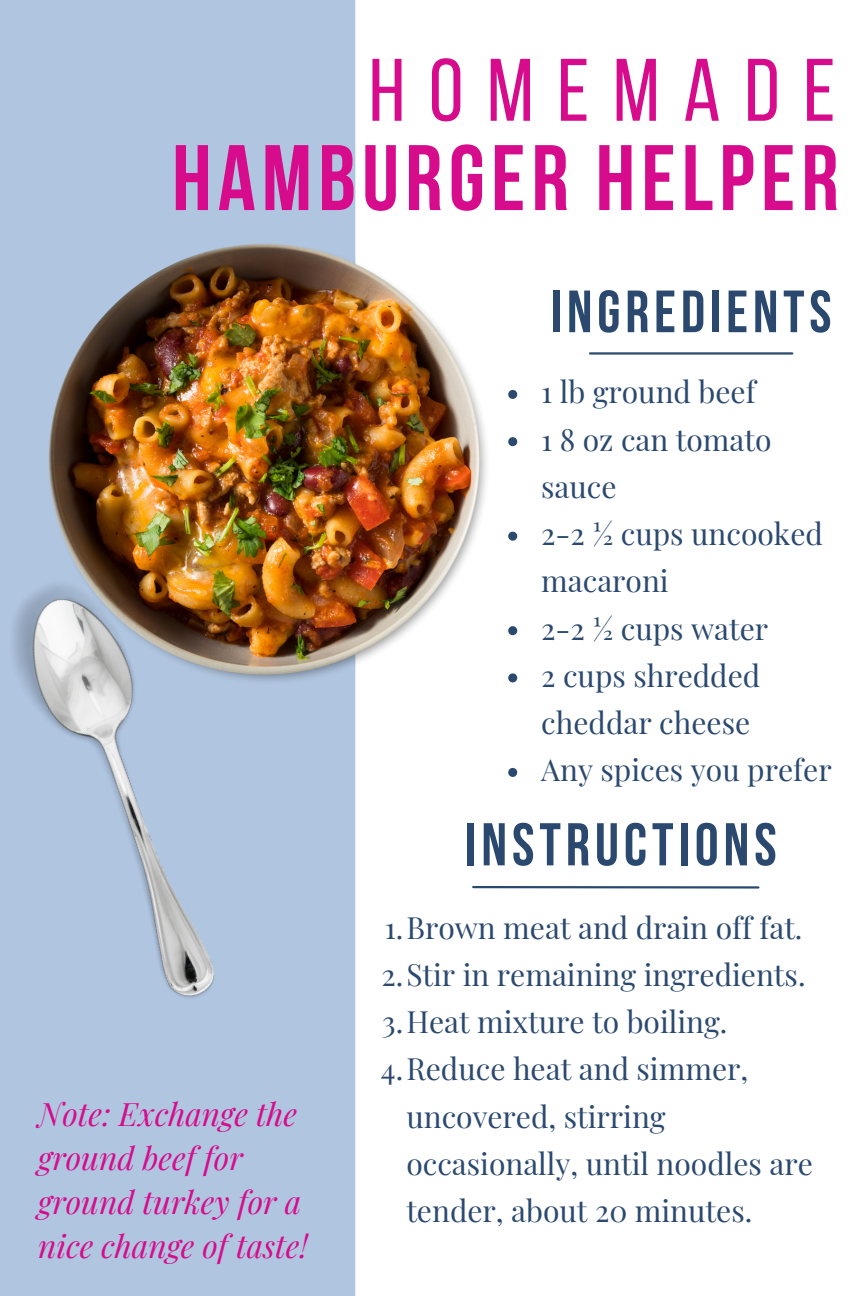
<style>
.page{position:relative;width:864px;height:1296px;background:#fff}
.page>*{position:absolute;margin:0;border:0;box-sizing:border-box;transform-origin:0 0}
.t1{font:700 92.7px "Bebas Neue";letter-spacing:.065em;color:#d60c8c}
.t2{font:88.5px "Bebas Neue";letter-spacing:.27em;color:#d60c8c}
.t3{font:700 60.3px "Bebas Neue";letter-spacing:.08em;color:#2b496f}
.t4{font:700 59.4px "Bebas Neue";letter-spacing:.08em;color:#2b496f}
.t5{font:italic 31.5px/44.1px "Playfair Display";color:#d60c8c}
.t6{font:30px/47.4px "Playfair Display";color:#2b496f}
</style>
<div class="page">
<div style="left:0;top:0;width:355px;height:1296px;background:#b0c5e0"></div>
<img style="left:49px;top:244px;width:438px;height:440px">
<img style="left:49px;top:244px;width:431px;height:431px;border-radius:50%">
<hr style="left:473px;top:886px;width:285px;height:3px;background:#2b496f">
<svg style="left:508px;top:390px;width:9px;height:9px"></svg>
<svg style="left:508px;top:437px;width:9px;height:9px"></svg>
<svg style="left:508px;top:532px;width:9px;height:9px"></svg>
<svg style="left:508px;top:626px;width:9px;height:9px"></svg>
<svg style="left:508px;top:673px;width:9px;height:9px"></svg>
<svg style="left:508px;top:768px;width:9px;height:9px"></svg>
<hr style="left:590px;top:352px;width:202px;height:3px;background:#2b496f">
<img style="left:0;top:561px;width:258px;height:483px">
<p class="t2" style="left:369px;top:54px;width:468px">HOMEMADE</p>
<p class="t1" style="left:172px;top:141px;width:668px">HAMBURGER HELPER</p>
<p class="t4" style="left:551px;top:288px;width:282px">INGREDIENTS</p>
<p class="t6" style="left:541px;top:367px;width:216px">1 lb ground beef</p>
<p class="t6" style="left:541px;top:415px;width:232px">1 8 oz can tomato sauce</p>
<p class="t6" style="left:541px;top:509px;width:283px">2-2 ½ cups uncooked macaroni</p>
<p class="t6" style="left:541px;top:604px;width:229px">2-2 ½ cups water</p>
<p class="t6" style="left:541px;top:651px;width:221px">2 cups shredded cheddar cheese</p>
<p class="t6" style="left:541px;top:745px;width:292px">Any spices you prefer</p>
<p class="t5" style="left:38px;top:1091px;width:271px">Note: Exchange the ground beef for ground turkey for a nice change of taste!</p>
<p class="t3" style="left:465px;top:820px;width:313px">INSTRUCTIONS</p>
<p class="t6" style="left:385px;top:902px;width:419px">1.Brown meat and drain off fat.</p>
<p class="t6" style="left:381px;top:950px;width:426px">2.Stir in remaining ingredients.</p>
<p class="t6" style="left:382px;top:997px;width:347px">3.Heat mixture to boiling.</p>
<p class="t6" style="left:406px;top:1044px;width:408px;text-indent:-25px">4.Reduce heat and simmer, uncovered, stirring occasionally, until noodles are tender, about 20 minutes.</p>
</div>
